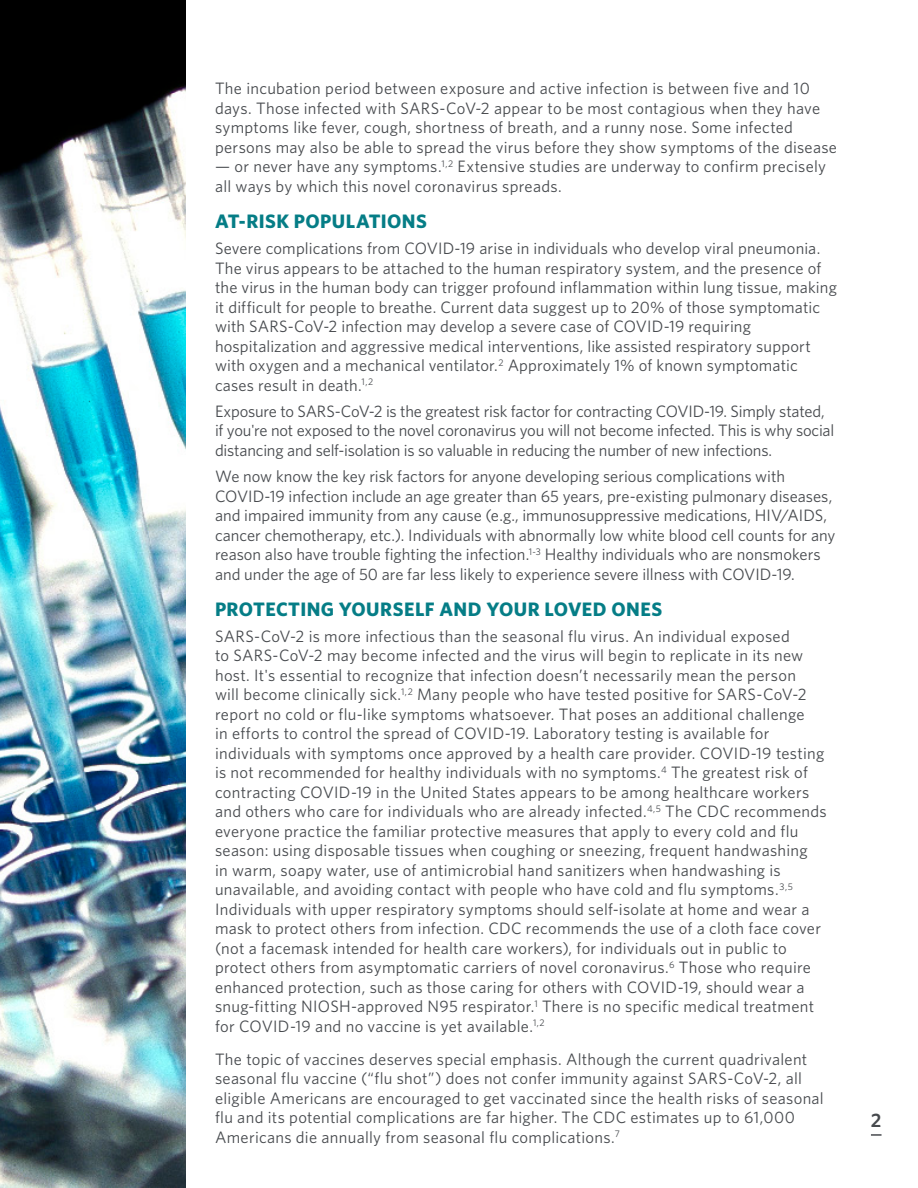
<style>
.page{position:relative;width:918px;height:1188px;background:#fff}
.page>*{position:absolute;margin:0;border:0;box-sizing:border-box;transform-origin:0 0}
.TA_Bullet_Last{font:700 19.5px "Whitney";letter-spacing:.02em;color:#057d86}
.t1{font:600 19.5px "Whitney";color:#474a4e}
.TA_Bullet_Last-2{font:16.5px/19.5px "Whitney";letter-spacing:.015em;color:#474a4e}
.TA_Bullet_Last-3{font:16.5px/19.5px "Whitney";letter-spacing:-.01em;color:#474a4e}
</style>
<div class="page">
<svg style="left:871px;top:1134px;width:11px;height:2px"></svg>
<img style="left:0;top:0;width:186px;height:1188px">
<p class="TA_Bullet_Last-2" style="left:215px;top:78px;width:623px">The incubation period between exposure and active infection is between five and 10 days. Those infected with SARS-CoV-2 appear to be most contagious when they have symptoms like fever, cough, shortness of breath, and a runny nose. Some infected persons may also be able to spread the virus before they show symptoms of the disease</p>
<p class="TA_Bullet_Last-2" style="left:215px;top:156px;width:613px">— or never have any symptoms.<sup>1,2</sup> Extensive studies are underway to confirm precisely all ways by which this novel coronavirus spreads.</p>
<p class="TA_Bullet_Last" style="left:215px;top:208px;width:213px">AT-RISK POPULATIONS</p>
<p class="TA_Bullet_Last-2" style="left:215px;top:238px;width:623px">Severe complications from COVID-19 arise in individuals who develop viral pneumonia.<br>The virus appears to be attached to the human respiratory system, and the presence of the virus in the human body can trigger profound inflammation within lung tissue, making it difficult for people to breathe. Current data suggest up to 20% of those symptomatic with SARS-CoV-2 infection may develop a severe case of COVID-19 requiring hospitalization and aggressive medical interventions, like assisted respiratory support with oxygen and a mechanical ventilator.<sup>2</sup> Approximately 1% of known symptomatic cases result in death.<sup>1,2</sup></p>
<p class="TA_Bullet_Last-3" style="left:215px;top:401px;width:621px">Exposure to SARS-CoV-2 is the greatest risk factor for contracting COVID-19. Simply stated, if you're not exposed to the novel coronavirus you will not become infected. This is why social distancing and self-isolation is so valuable in reducing the number of new infections.</p>
<p class="TA_Bullet_Last-2" style="left:215px;top:466px;width:622px">We now know the key risk factors for anyone developing serious complications with COVID-19 infection include an age greater than 65 years, pre-existing pulmonary diseases, and impaired immunity from any cause (e.g., immunosuppressive medications, HIV/AIDS, cancer chemotherapy, etc.). Individuals with abnormally low white blood cell counts for any reason also have trouble fighting the infection.<sup>1-3</sup> Healthy individuals who are nonsmokers and under the age of 50 are far less likely to experience severe illness with COVID-19.</p>
<p class="TA_Bullet_Last" style="left:215px;top:596px;width:449px">PROTECTING YOURSELF AND YOUR LOVED ONES</p>
<p class="TA_Bullet_Last-2" style="left:215px;top:626px;width:613px">SARS-CoV-2 is more infectious than the seasonal flu virus. An individual exposed<br>to SARS-CoV-2 may become infected and the virus will begin to replicate in its new host. It's essential to recognize that infection doesn’t necessarily mean the person<br>will become clinically sick.<sup>1,2</sup> Many people who have tested positive for SARS-CoV-2 report no cold or flu-like symptoms whatsoever. That poses an additional challenge<br>in efforts to control the spread of COVID-19. Laboratory testing is available for individuals with symptoms once approved by a health care provider. COVID-19 testing is not recommended for healthy individuals with no symptoms.<sup>4</sup> The greatest risk of contracting COVID-19 in the United States appears to be among healthcare workers and others who care for individuals who are already infected.<sup>4,5</sup> The CDC recommends everyone practice the familiar protective measures that apply to every cold and flu season: using disposable tissues when coughing or sneezing, frequent handwashing<br>in warm, soapy water, use of antimicrobial hand sanitizers when handwashing is unavailable, and avoiding contact with people who have cold and flu symptoms.<sup>3,5<br></sup>Individuals with upper respiratory symptoms should self-isolate at home and wear a mask to protect others from infection. CDC recommends the use of a cloth face cover (not a facemask intended for health care workers), for individuals out in public to protect others from asymptomatic carriers of novel coronavirus.<sup>6</sup> Those who require enhanced protection, such as those caring for others with COVID-19, should wear a snug-fitting NIOSH-approved N95 respirator.<sup>1</sup> There is no specific medical treatment for COVID-19 and no vaccine is yet available.<sup>1,2</sup></p>
<p class="TA_Bullet_Last-2" style="left:215px;top:1049px;width:610px">The topic of vaccines deserves special emphasis. Although the current quadrivalent seasonal flu vaccine (“flu shot”) does not confer immunity against SARS-CoV-2, all eligible Americans are encouraged to get vaccinated since the health risks of seasonal flu and its potential complications are far higher. The CDC estimates up to 61,000<br>Americans die annually from seasonal flu complications.<sup>7</sup></p>
<p class="t1" style="left:871px;top:1108px;width:12px">2</p>
</div>
